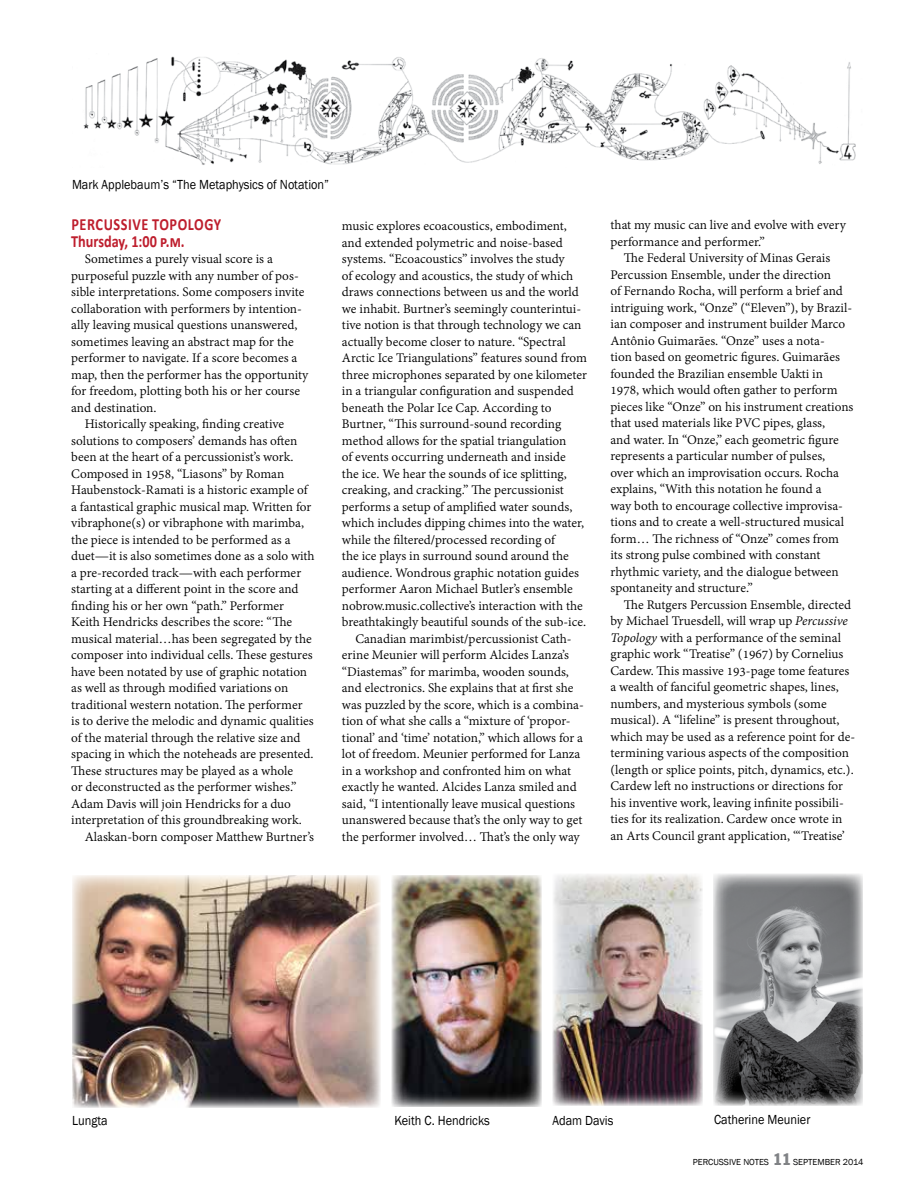
<style>
.page{position:relative;width:918px;height:1188px;background:#fff}
.page>*{position:absolute;margin:0;border:0;box-sizing:border-box;transform-origin:0 0}
.t1{font:700 17.1px/16.5px "Calibri";letter-spacing:.035em;color:#be1e2d;scale:.83 1}
.t2{font:14.25px/16.5px "Adobe Devanagari";color:#000}
.t3{font:13.5px "Franklin Gothic";color:#000;scale:.91 1}
.t4{font:9px "Franklin Gothic";color:#000}
.s1{font-style:italic}
.s2{font-stretch:condensed;font-size:16.5px;color:#808285}
</style>
<div class="page">
<img style="left:72px;top:875px;width:309px;height:232px">
<img style="left:392px;top:875px;width:149px;height:232px">
<img style="left:83px;top:56px;width:773px;height:109px">
<img style="left:713px;top:874px;width:150px;height:232px">
<img style="left:553px;top:874px;width:149px;height:232px">
<p class="t3" style="left:72px;top:177px;width:284px">Mark Applebaum’s “The Metaphysics of Notation”</p>
<p class="t1" style="left:71px;top:215px;width:182px">PERCUSSIVE TOPOLOGY<br>Thursday, 1:00 p.m.</p>
<p class="t2" style="left:85px;top:252px;width:190px">Sometimes a purely visual score is a</p>
<p class="t2" style="left:71px;top:268px;width:229px">purposeful puzzle with any number of pos-</p>
<p class="t2" style="left:71px;top:285px;width:235px">sible interpretations. Some composers invite</p>
<p class="t2" style="left:71px;top:301px;width:232px">collaboration with performers by intention-</p>
<p class="t2" style="left:71px;top:318px;width:228px">ally leaving musical questions unanswered,</p>
<p class="t2" style="left:71px;top:334px;width:224px">sometimes leaving an abstract map for the</p>
<p class="t2" style="left:71px;top:351px;width:228px">performer to navigate. If a score becomes a</p>
<p class="t2" style="left:71px;top:367px;width:239px">map, then the performer has the opportunity</p>
<p class="t2" style="left:71px;top:384px;width:230px">for freedom, plotting both his or her course</p>
<p class="t2" style="left:71px;top:400px;width:87px">and destination.</p>
<p class="t2" style="left:85px;top:417px;width:201px">Historically speaking, finding creative</p>
<p class="t2" style="left:71px;top:433px;width:228px">solutions to composers’ demands has often</p>
<p class="t2" style="left:71px;top:450px;width:224px">been at the heart of a percussionist’s work.</p>
<p class="t2" style="left:71px;top:466px;width:215px">Composed in 1958, “Liasons” by Roman</p>
<p class="t2" style="left:71px;top:483px;width:238px">Haubenstock-Ramati is a historic example of</p>
<p class="t2" style="left:71px;top:499px;width:242px">a fantastical graphic musical map. Written for</p>
<p class="t2" style="left:71px;top:516px;width:234px">vibraphone(s) or vibraphone with marimba,</p>
<p class="t2" style="left:71px;top:532px;width:221px">the piece is intended to be performed as a</p>
<p class="t2" style="left:71px;top:549px;width:245px">duet—it is also sometimes done as a solo with</p>
<p class="t2" style="left:71px;top:565px;width:232px">a pre-recorded track—with each performer</p>
<p class="t2" style="left:71px;top:582px;width:229px">starting at a different point in the score and</p>
<p class="t2" style="left:71px;top:598px;width:214px">finding his or her own “path.” Performer</p>
<p class="t2" style="left:71px;top:615px;width:223px">Keith Hendricks describes the score: “The</p>
<p class="t2" style="left:71px;top:631px;width:242px">musical material…has been segregated by the</p>
<p class="t2" style="left:71px;top:648px;width:243px">composer into individual cells. These gestures</p>
<p class="t2" style="left:71px;top:664px;width:238px">have been notated by use of graphic notation</p>
<p class="t2" style="left:71px;top:681px;width:219px">as well as through modified variations on</p>
<p class="t2" style="left:71px;top:697px;width:233px">traditional western notation. The performer</p>
<p class="t2" style="left:71px;top:714px;width:244px">is to derive the melodic and dynamic qualities</p>
<p class="t2" style="left:71px;top:730px;width:231px">of the material through the relative size and</p>
<p class="t2" style="left:71px;top:747px;width:244px">spacing in which the noteheads are presented.</p>
<p class="t2" style="left:71px;top:763px;width:223px">These structures may be played as a whole</p>
<p class="t2" style="left:71px;top:780px;width:227px">or deconstructed as the performer wishes.”</p>
<p class="t2" style="left:71px;top:796px;width:221px">Adam Davis will join Hendricks for a duo</p>
<p class="t2" style="left:71px;top:813px;width:232px">interpretation of this groundbreaking work.</p>
<p class="t2" style="left:85px;top:829px;width:231px">Alaskan-born composer Matthew Burtner’s</p>
<p class="t2" style="left:342px;top:219px;width:227px">music explores ecoacoustics, embodiment,</p>
<p class="t2" style="left:342px;top:235px;width:223px">and extended polymetric and noise-based</p>
<p class="t2" style="left:342px;top:252px;width:224px">systems. “Ecoacoustics” involves the study</p>
<p class="t2" style="left:342px;top:268px;width:233px">of ecology and acoustics, the study of which</p>
<p class="t2" style="left:342px;top:285px;width:239px">draws connections between us and the world</p>
<p class="t2" style="left:342px;top:301px;width:241px">we inhabit. Burtner’s seemingly counterintui-</p>
<p class="t2" style="left:342px;top:318px;width:241px">tive notion is that through technology we can</p>
<p class="t2" style="left:342px;top:334px;width:225px">actually become closer to nature. “Spectral</p>
<p class="t2" style="left:342px;top:351px;width:247px">Arctic Ice Triangulations” features sound from</p>
<p class="t2" style="left:342px;top:367px;width:247px">three microphones separated by one kilometer</p>
<p class="t2" style="left:342px;top:384px;width:233px">in a triangular configuration and suspended</p>
<p class="t2" style="left:342px;top:400px;width:211px">beneath the Polar Ice Cap. According to</p>
<p class="t2" style="left:342px;top:417px;width:221px">Burtner, “This surround-sound recording</p>
<p class="t2" style="left:342px;top:433px;width:226px">method allows for the spatial triangulation</p>
<p class="t2" style="left:342px;top:450px;width:225px">of events occurring underneath and inside</p>
<p class="t2" style="left:342px;top:466px;width:227px">the ice. We hear the sounds of ice splitting,</p>
<p class="t2" style="left:342px;top:483px;width:224px">creaking, and cracking.” The percussionist</p>
<p class="t2" style="left:342px;top:499px;width:232px">performs a setup of amplified water sounds,</p>
<p class="t2" style="left:342px;top:516px;width:244px">which includes dipping chimes into the water,</p>
<p class="t2" style="left:342px;top:532px;width:215px">while the filtered/processed recording of</p>
<p class="t2" style="left:342px;top:549px;width:229px">the ice plays in surround sound around the</p>
<p class="t2" style="left:342px;top:565px;width:239px">audience. Wondrous graphic notation guides</p>
<p class="t2" style="left:342px;top:582px;width:232px">performer Aaron Michael Butler’s ensemble</p>
<p class="t2" style="left:342px;top:598px;width:242px">nobrow.music.collective’s interaction with the</p>
<p class="t2" style="left:342px;top:615px;width:246px">breathtakingly beautiful sounds of the sub-ice.</p>
<p class="t2" style="left:355px;top:631px;width:218px">Canadian marimbist/percussionist Cath-</p>
<p class="t2" style="left:342px;top:648px;width:229px">erine Meunier will perform Alcides Lanza’s</p>
<p class="t2" style="left:342px;top:664px;width:229px">“Diastemas” for marimba, wooden sounds,</p>
<p class="t2" style="left:342px;top:681px;width:233px">and electronics. She explains that at first she</p>
<p class="t2" style="left:342px;top:697px;width:243px">was puzzled by the score, which is a combina-</p>
<p class="t2" style="left:342px;top:714px;width:230px">tion of what she calls a “mixture of ‘propor-</p>
<p class="t2" style="left:342px;top:730px;width:243px">tional’ and ‘time’ notation,” which allows for a</p>
<p class="t2" style="left:342px;top:747px;width:240px">lot of freedom. Meunier performed for Lanza</p>
<p class="t2" style="left:342px;top:763px;width:231px">in a workshop and confronted him on what</p>
<p class="t2" style="left:342px;top:780px;width:236px">exactly he wanted. Alcides Lanza smiled and</p>
<p class="t2" style="left:342px;top:796px;width:235px">said, “I intentionally leave musical questions</p>
<p class="t2" style="left:342px;top:813px;width:242px">unanswered because that’s the only way to get</p>
<p class="t2" style="left:342px;top:829px;width:239px">the performer involved… That’s the only way</p>
<p class="t2" style="left:610px;top:218px;width:237px">that my music can live and evolve with every performance and performer.”</p>
<p class="t2" style="left:610px;top:251px;width:244px;text-indent:13px">The Federal University of Minas Gerais Percussion Ensemble, under the direction<br>of Fernando Rocha, will perform a brief and intriguing work, “Onze” (“Eleven”), by Brazil&shy;ian composer and instrument builder Marco Antônio Guimarães. “Onze” uses a nota-<br>tion based on geometric figures. Guimarães founded the Brazilian ensemble Uakti in 1978, which would often gather to perform pieces like “Onze” on his instrument creations that used materials like PVC pipes, glass,<br>and water. In “Onze,” each geometric figure represents a particular number of pulses,<br>over which an improvisation occurs. Rocha explains, “With this notation he found a<br>way both to encourage collective improvisa&shy;tions and to create a well-structured musical form… The richness of “Onze” comes from its strong pulse combined with constant rhythmic variety, and the dialogue between spontaneity and structure.”</p>
<p class="t2" style="left:610px;top:598px;width:246px;text-indent:13px">The Rutgers Percussion Ensemble, directed by Michael Truesdell, will wrap up <span class="s1">Percussive Topology</span> with a performance of the seminal graphic work “Treatise” (1967) by Cornelius Cardew. This massive 193-page tome features a wealth of fanciful geometric shapes, lines, numbers, and mysterious symbols (some musical). A “lifeline” is present throughout, which may be used as a reference point for de&shy;termining various aspects of the composition (length or splice points, pitch, dynamics, etc.).<br>Cardew left no instructions or directions for his inventive work, leaving infinite possibili&shy;ties for its realization. Cardew once wrote in an Arts Council grant application, “‘Treatise’</p>
<p class="t3" style="left:72px;top:1112px;width:40px">Lungta</p>
<p class="t3" style="left:394px;top:1113px;width:106px">Keith C. Hendricks</p>
<p class="t3" style="left:553px;top:1112px;width:68px">Adam Davis</p>
<p class="t3" style="left:714px;top:1112px;width:107px">Catherine Meunier</p>
<p class="t4" style="left:693px;top:1156px;width:172px">PERCUSSIVE NOTES <span class="s2">11</span> SEPTEMBER 2014</p>
</div>
